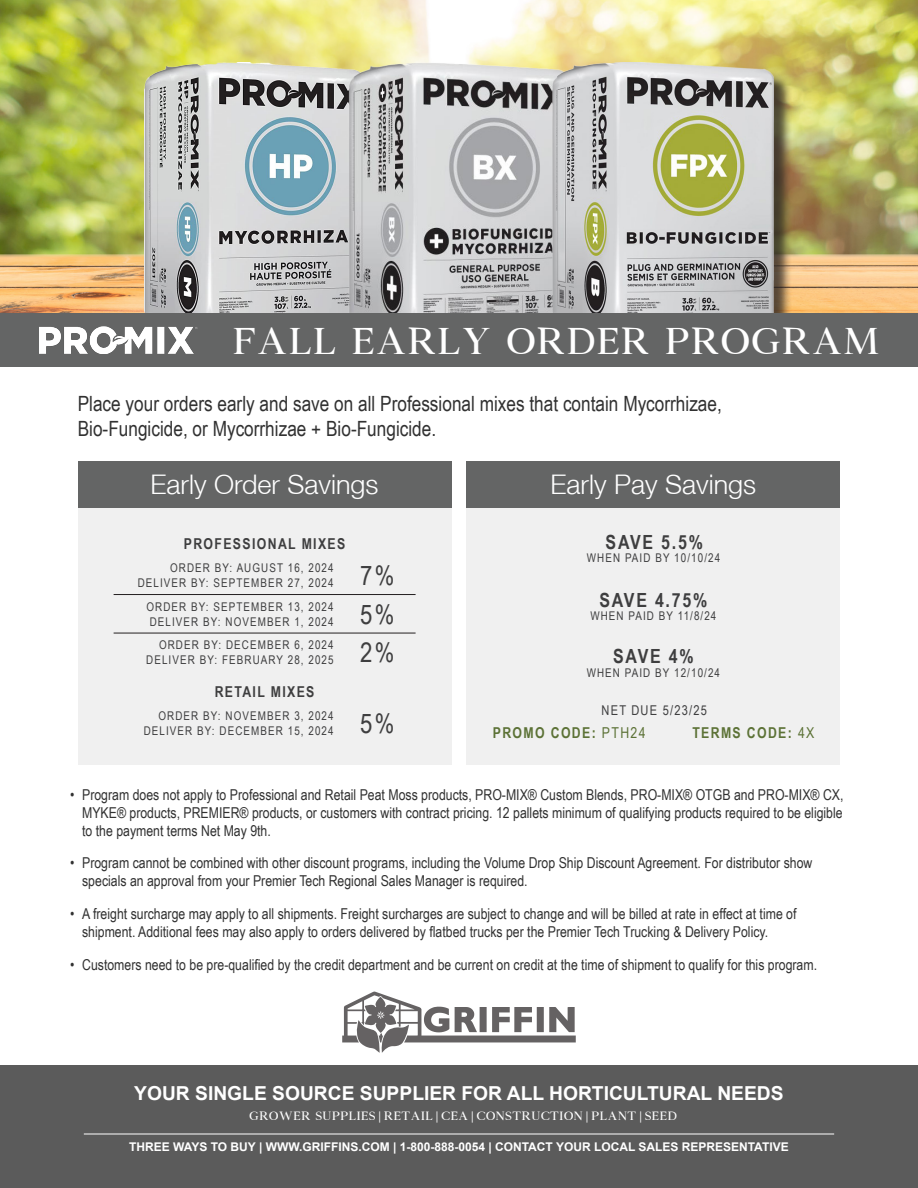
<style>
.page{position:relative;width:918px;height:1188px;background:#fff}
.page>*{position:absolute;margin:0;border:0;box-sizing:border-box;transform-origin:0 0}
.t1{font:37.05px "Wensley Demo";color:#fff}
.t2{font:300 27px "Helvetica Neue LT";color:#fff}
.t3{font:27px "Arial Narrow";color:#3e3e3f}
.t4{font:21px/25.2px "Arial Narrow";color:#313131}
.t5{font:700 19.5px "Arial Narrow";letter-spacing:.09em;color:#3e3e3f}
.t6{font:700 19.2px "Arial";color:#fff}
.t7{font:15px/18px "Arial Narrow";color:#313131}
.t8{font:700 15px "Arial Narrow";letter-spacing:.09em;color:#3e3e3f}
.t9{font:700 15px "Arial Narrow";letter-spacing:.09em;color:#5c7236}
.t10{font:13.5px "Arial Narrow";letter-spacing:.09em;color:#3e3e3f}
.t11{font:12px/15px "Arial Narrow";letter-spacing:.09em;color:#3e3e3f;text-align:right}
.t12{font:700 12px "Arial";color:#fff}
.t13{font:12px "Wensley Demo";color:#fff}
.s1{font-weight:400}
.s2{font-family:"Arial Narrow"}
</style>
<div class="page">
<img style="left:0;top:0;width:918px;height:313px">
<img style="left:144px;top:63px;width:175px;height:250px">
<img style="left:319px;top:63px;width:197px;height:250px">
<div style="left:555px;top:65px;width:237px;height:288px;background:#231f20;opacity:.75"></div>
<img style="left:516px;top:63px;width:258px;height:250px">
<div style="left:0;top:313px;width:918px;height:54px;background:#646565"></div>
<img style="left:39px;top:326px;width:159px;height:28px">
<div style="left:78px;top:504px;width:373px;height:261px;background:#f0f0f0"></div>
<div style="left:467px;top:508px;width:373px;height:257px;background:#f0f0f0"></div>
<div style="left:78px;top:461px;width:373px;height:47px;background:#646565"></div>
<div style="left:467px;top:461px;width:373px;height:47px;background:#646565"></div>
<hr style="left:114px;top:594px;width:302px;height:1px;background:#231f20">
<hr style="left:114px;top:633px;width:302px;height:1px;background:#231f20">
<div style="left:0;top:1066px;width:918px;height:122px;background:#5b5b5b"></div>
<hr style="left:84px;top:1134px;width:750px;height:1px;background:#fff">
<svg style="left:342px;top:992px;width:234px;height:61px"></svg>
<p class="t1" style="left:232px;top:323px;width:650px">FALL EARLY ORDER PROGRAM</p>
<p class="t4" style="left:78px;top:390px;width:646px">Place your orders early and save on all Professional mixes that contain Mycorrhizae,<br>Bio-Fungicide, or Mycorrhizae + Bio-Fungicide.</p>
<p class="t2" style="left:151px;top:468px;width:230px">Early Order Savings</p>
<p class="t2" style="left:551px;top:468px;width:207px">Early Pay Savings</p>
<p class="t8" style="left:184px;top:532px;width:163px">PROFESSIONAL MIXES</p>
<p class="t11" style="left:138px;top:560px;width:197px">ORDER BY: AUGUST 16, 2024<br>DELIVER BY: SEPTEMBER 27, 2024</p>
<p class="t3" style="left:360px;top:556px;width:36px">7%</p>
<p class="t11" style="left:146px;top:598px;width:189px;text-align:left">ORDER BY: SEPTEMBER 13, 2024<br>DELIVER BY: NOVEMBER 1, 2024</p>
<p class="t3" style="left:360px;top:594px;width:36px">5%</p>
<p class="t11" style="left:146px;top:637px;width:189px">ORDER BY: DECEMBER 6, 2024<br>DELIVER BY: FEBRUARY 28, 2025</p>
<p class="t3" style="left:360px;top:633px;width:36px">2%</p>
<p class="t8" style="left:215px;top:680px;width:101px">RETAIL MIXES</p>
<p class="t11" style="left:144px;top:708px;width:191px">ORDER BY: NOVEMBER 3, 2024<br>DELIVER BY: DECEMBER 15, 2024</p>
<p class="t3" style="left:360px;top:703px;width:36px">5%</p>
<p class="t5" style="left:606px;top:527px;width:99px">SAVE 5.5%</p>
<p class="t11" style="left:587px;top:550px;width:135px">WHEN PAID BY 10/10/24</p>
<p class="t5" style="left:599px;top:585px;width:109px">SAVE 4.75%</p>
<p class="t11" style="left:590px;top:608px;width:128px">WHEN PAID BY 11/8/24</p>
<p class="t5" style="left:613px;top:642px;width:82px">SAVE 4%</p>
<p class="t11" style="left:587px;top:665px;width:135px">WHEN PAID BY 12/10/24</p>
<p class="t10" style="left:602px;top:701px;width:107px">NET DUE 5/23/25</p>
<p class="t9" style="left:493px;top:722px;width:154px">PROMO CODE: <span class="s1">PTH24</span></p>
<p class="t9" style="left:692px;top:722px;width:124px">TERMS CODE: <span class="s1">4X</span></p>
<p class="t7" style="left:70px;top:785px;width:6px">•</p>
<p class="t7" style="left:82px;top:785px;width:763px;text-align:justify">Program does not apply to Professional and Retail Peat Moss products, PRO-MIX® Custom Blends, PRO-MIX® OTGB and PRO-MIX® CX, MYKE® products, PREMIER® products, or customers with contract pricing. 12 pallets minimum of qualifying products required to be eligible to the payment terms Net May 9th.</p>
<p class="t7" style="left:70px;top:853px;width:6px">•</p>
<p class="t7" style="left:82px;top:853px;width:732px">Program cannot be combined with other discount programs, including the Volume Drop Ship Discount Agreement. For distributor show specials an approval from your Premier Tech Regional Sales Manager is required.</p>
<p class="t7" style="left:70px;top:904px;width:6px">•</p>
<p class="t7" style="left:70px;top:955px;width:6px">•</p>
<p class="t7" style="left:82px;top:904px;width:716px">A freight surcharge may apply to all shipments. Freight surcharges are subject to change and will be billed at rate in effect at time of shipment. Additional fees may also apply to orders delivered by flatbed trucks per the Premier Tech Trucking &amp; Delivery Policy.</p>
<p class="t7" style="left:82px;top:955px;width:737px">Customers need to be pre-qualified by the credit department and be current on credit at the time of shipment to qualify for this program.</p>
<p class="t6" style="left:134px;top:1080px;width:651px">YOUR SINGLE SOURCE SUPPLIER FOR ALL HORTICULTURAL NEEDS</p>
<p class="t13" style="left:249px;top:1109px;width:429px">GROWER SUPPLIES <span class="s2">|</span> RETAIL <span class="s2">|</span> CEA <span class="s2">|</span> CONSTRUCTION <span class="s2">|</span> PLANT <span class="s2">|</span> SEED</p>
<p class="t12" style="left:129px;top:1139px;width:661px">THREE WAYS TO BUY | WWW.GRIFFINS.COM | 1-800-888-0054 | CONTACT YOUR LOCAL SALES REPRESENTATIVE</p>
</div>
